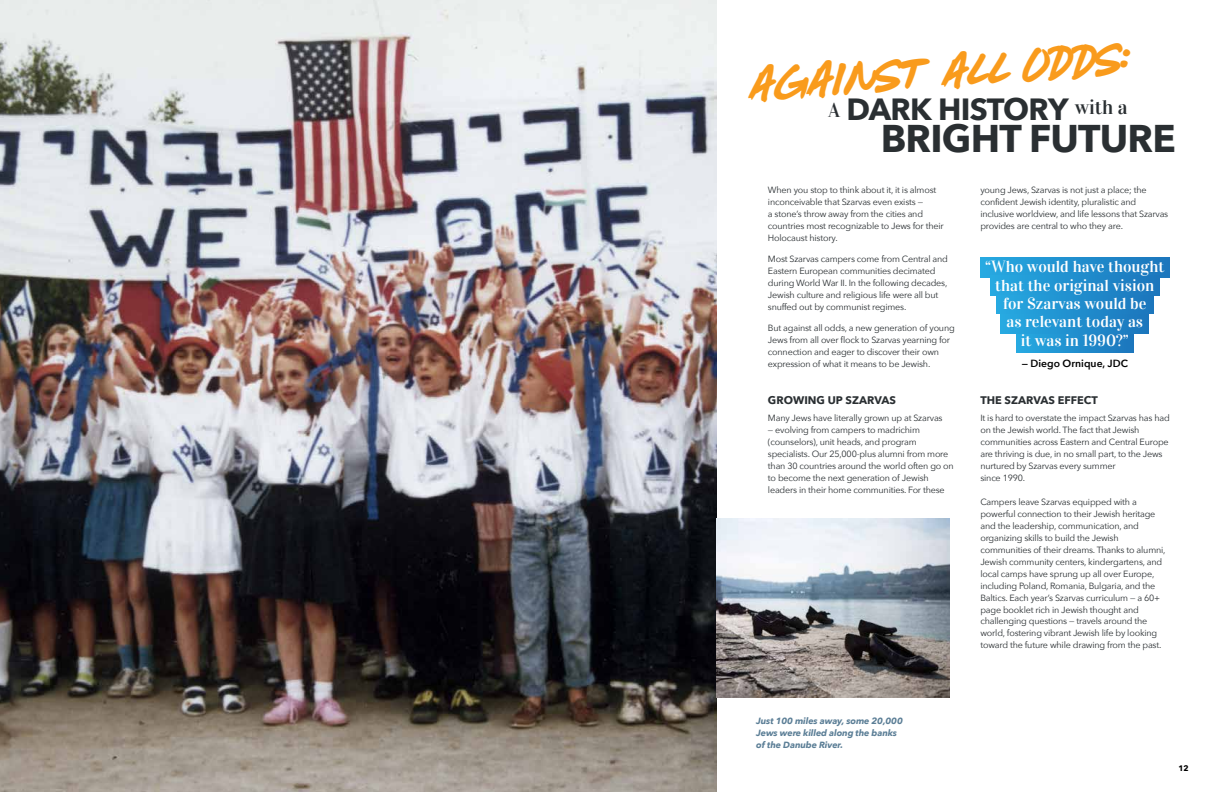
<style>
.page{position:relative;width:1224px;height:792px;background:#fff}
.page>*{position:absolute;margin:0;border:0;box-sizing:border-box;transform-origin:0 0}
.t1{font:italic 45.1px "Moonshot";color:#f99b1c}
.t2{font:700 38.6px "Avenir Next";letter-spacing:-.02em;color:#2a2f32}
.t3{font:700 30.6px "Avenir Next";letter-spacing:-.02em;color:#2a2f32}
.t4{font:16.1px/18.5px "Vidaloka";color:#fff;text-align:center}
.t5{font:700 11px "Avenir Next";color:#2a2f32}
.t6{font:600 10.4px "Avenir Next";color:#000}
.t7{font:9px/12px "Avenir Next";letter-spacing:-.02em;color:#2a2f32}
.t8{font:italic 700 9px/12px "Avenir Next";letter-spacing:-.01em;color:#5b7e96}
.t9{font:700 8px "Avenir Next";color:#000}
.s1{font-family:"Vidaloka";font-weight:400;font-size:20px}
</style>
<div class="page">
<div style="left:980px;top:257px;width:190px;height:20px;background:linear-gradient(to right,#26aae1,#1b75bc)"></div>
<div style="left:990px;top:276px;width:169px;height:20px;background:linear-gradient(to right,#26aae1,#1b75bc)"></div>
<div style="left:1017px;top:332px;width:116px;height:20px;background:linear-gradient(to right,#26a9e1,#1c76bc)"></div>
<div style="left:1001px;top:314px;width:147px;height:20px;background:linear-gradient(to right,#26a9e1,#1b75bc)"></div>
<div style="left:997px;top:295px;width:156px;height:19px;background:linear-gradient(to right,#26a9e1,#1c75bc)"></div>
<img style="left:0;top:0;width:717px;height:792px">
<img style="left:717px;top:518px;width:232px;height:179px">
<h1 class="t1" style="left:747px;top:65px;width:382px;rotate:-4deg">AGAINST ALL ODDS:</h1>
<h3 class="t3" style="left:828px;top:96px;width:301px"><span class="s1">A</span> DARK HISTORY <sup>with</sup> <sup>a</sup></h3>
<h2 class="t2" style="left:881px;top:122px;width:297px">BRIGHT FUTURE</h2>
<p class="t7" style="left:768px;top:185px;width:177px">When you stop to think about it, it is almost inconceivable that Szarvas even exists —<br>a stone’s throw away from the cities and countries most recognizable to Jews for their Holocaust history.</p>
<p class="t7" style="left:768px;top:254px;width:182px">Most Szarvas campers come from Central and Eastern European communities decimated during World War II. In the following decades, Jewish culture and religious life were all but snuffed out by communist regimes.</p>
<p class="t7" style="left:768px;top:323px;width:188px">But against all odds, a new generation of young Jews from all over flock to Szarvas yearning for connection and eager to discover their own expression of what it means to be Jewish.</p>
<p class="t5" style="left:768px;top:396px;width:130px">GROWING UP SZARVAS</p>
<p class="t7" style="left:768px;top:412px;width:176px">Many Jews have literally grown up at Szarvas</p>
<p class="t7" style="left:768px;top:424px;width:187px">— evolving from campers to madrichim (counselors), unit heads, and program specialists. Our 25,000-plus alumni from more than 30 countries around the world often go on to become the next generation of Jewish leaders in their home communities. For these</p>
<p class="t7" style="left:980px;top:185px;width:189px">young Jews, Szarvas is not just a place; the confident Jewish identity, pluralistic and inclusive worldview, and life lessons that Szarvas provides are central to who they are.</p>
<h3 class="t4" style="left:985px;top:259px;width:181px">“Who would have thought that the original vision for Szarvas would be<br>as relevant today as<br>it was in 1990?”</h3>
<p class="t6" style="left:1022px;top:359px;width:108px">— Diego Ornique, JDC</p>
<p class="t5" style="left:980px;top:396px;width:119px">THE SZARVAS EFFECT</p>
<p class="t7" style="left:980px;top:412px;width:191px">It is hard to overstate the impact Szarvas has had on the Jewish world. The fact that Jewish communities across Eastern and Central Europe are thriving is due, in no small part, to the Jews nurtured by Szarvas every summer<br>since 1990.</p>
<p class="t7" style="left:980px;top:496px;width:187px">Campers leave Szarvas equipped with a powerful connection to their Jewish heritage and the leadership, communication, and organizing skills to build the Jewish communities of their dreams. Thanks to alumni, Jewish community centers, kindergartens, and local camps have sprung up all over Europe, including Poland, Romania, Bulgaria, and the Baltics. Each year’s Szarvas curriculum — a 60+ page booklet rich in Jewish thought and challenging questions — travels around the world, fostering vibrant Jewish life by looking toward the future while drawing from the past.</p>
<p class="t8" style="left:756px;top:715px;width:148px">Just 100 miles away, some 20,000<br>Jews were killed along the banks of the Danube River.</p>
<p class="t9" style="left:1178px;top:765px;width:12px">12</p>
</div>
